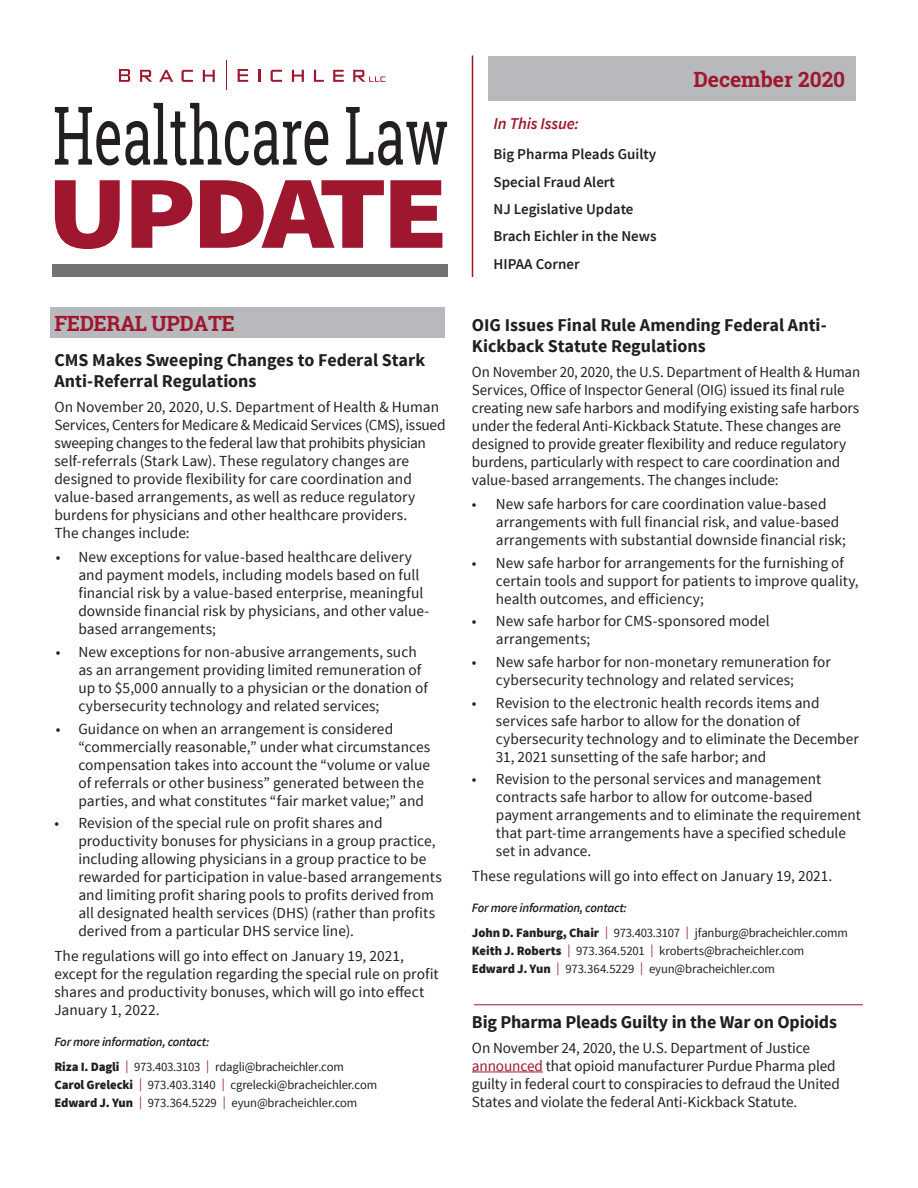
<style>
.page{position:relative;width:918px;height:1188px;background:#fff}
.page>*{position:absolute;margin:0;border:0;box-sizing:border-box;transform-origin:0 0}
.Head_Wine_17_19_Un{font:700 21px "Roboto Slab";letter-spacing:-.02em;color:#9f172e}
.Masthead_Date{font:700 21px "Roboto Slab";color:#9f172e}
.FOR_MORE_INFORMATI{font:700 18px/21px "Source Sans Pro";color:#231f20}
.Subhead_NO_Rule_Ab{font:700 18px/21px "Source Sans Pro";color:#231f20}
.Back_Page_Contacts{font:700 18px "Source Sans Pro";letter-spacing:-.01em;color:#231f20}
.Masthead_In_This_I{font:italic 600 16.5px "Source Sans Pro";letter-spacing:-.01em;color:#9f172e}
.hyperlink{font:15.3px/18px "Source Sans Pro";color:#231f20}
.Back_Page_Contacts-2{font:15.3px/18px "Source Sans Pro";color:#231f20}
.Masthead_In_This_i{font:600 15px "Source Sans Pro";color:#231f20}
.Back_Page_Contacts-3{font:12.75px "Source Sans Pro";letter-spacing:-.01em;color:#231f20}
.hyperlink-2{font:12.75px "Source Sans Pro";letter-spacing:-.015em;color:#231f20}
.FOR_MORE_INFORMATI-2{font:italic 600 12.75px "Source Sans Pro";letter-spacing:-.02em;color:#231f20}
.FOR_MORE_INFORMATI-3{font:12.75px "Source Sans Pro";letter-spacing:-.02em;color:#231f20}
.s1{font-weight:900}
.s2{color:#9f172e}
</style>
<div class="page">
<div style="left:51px;top:307px;width:394px;height:30px;background:#b8b9bc"></div>
<hr style="left:472px;top:1072px;width:71px;height:1px;background:#9f172e">
<div style="left:488px;top:56px;width:368px;height:45px;background:#b8b9bc"></div>
<svg style="left:55px;top:103px;width:273px;height:62px"></svg>
<svg style="left:346px;top:107px;width:101px;height:58px"></svg>
<svg style="left:55px;top:180px;width:65px;height:69px"></svg>
<svg style="left:132px;top:180px;width:60px;height:68px"></svg>
<svg style="left:200px;top:180px;width:184px;height:68px"></svg>
<svg style="left:390px;top:180px;width:52px;height:68px"></svg>
<svg style="left:119px;top:69px;width:11px;height:13px"></svg>
<svg style="left:140px;top:70px;width:12px;height:12px"></svg>
<svg style="left:159px;top:70px;width:14px;height:12px"></svg>
<svg style="left:203px;top:70px;width:12px;height:12px"></svg>
<svg style="left:258px;top:70px;width:3px;height:12px"></svg>
<svg style="left:292px;top:70px;width:12px;height:12px"></svg>
<svg style="left:314px;top:70px;width:10px;height:12px"></svg>
<svg style="left:333px;top:70px;width:11px;height:12px"></svg>
<svg style="left:181px;top:70px;width:12px;height:12px"></svg>
<svg style="left:271px;top:70px;width:11px;height:12px"></svg>
<svg style="left:238px;top:69px;width:10px;height:13px"></svg>
<svg style="left:226px;top:61px;width:1px;height:29px"></svg>
<svg style="left:353px;top:70px;width:32px;height:12px"></svg>
<div style="left:52px;top:264px;width:396px;height:12px;background:#717275"></div>
<hr style="left:472px;top:56px;width:1px;height:221px;background:#9f172e">
<hr style="left:474px;top:1004px;width:389px;height:1px;background:#9f172e">
<p class="Head_Wine_17_19_Un" style="left:54px;top:309px;width:182px">FEDERAL UPDATE</p>
<p class="Subhead_NO_Rule_Ab" style="left:54px;top:350px;width:372px">CMS Makes Sweeping Changes to Federal Stark<br>Anti-Referral Regulations</p>
<p class="hyperlink" style="left:54px;top:398px;width:393px">On November 20, 2020, U.S. Department of Health &amp; Human Services, Centers for Medicare &amp; Medicaid Services (CMS), issued sweeping changes to the federal law that prohibits physician self-referrals (Stark Law). These regulatory changes are designed to provide flexibility for care coordination and value-based arrangements, as well as reduce regulatory burdens for physicians and other healthcare providers.<br>The changes include:</p>
<p class="hyperlink" style="left:78px;top:549px;width:352px;text-indent:-22px">• New exceptions for value-based healthcare delivery and payment models, including models based on full financial risk by a value-based enterprise, meaningful downside financial risk by physicians, and other value&shy;based arrangements;</p>
<p class="hyperlink" style="left:78px;top:643px;width:351px;text-indent:-22px">• New exceptions for non-abusive arrangements, such as an arrangement providing limited remuneration of up to $5,000 annually to a physician or the donation of cybersecurity technology and related services;</p>
<p class="hyperlink" style="left:78px;top:720px;width:353px;text-indent:-22px">• Guidance on when an arrangement is considered “commercially reasonable,” under what circumstances compensation takes into account the “volume or value of referrals or other business” generated between the parties, and what constitutes “fair market value;” and</p>
<p class="hyperlink" style="left:78px;top:814px;width:365px;text-indent:-24px">• Revision of the special rule on profit shares and productivity bonuses for physicians in a group practice, including allowing physicians in a group practice to be rewarded for participation in value-based arrangements and limiting profit sharing pools to profits derived from all designated health services (DHS) (rather than profits derived from a particular DHS service line).</p>
<p class="hyperlink" style="left:54px;top:947px;width:386px">The regulations will go into effect on January 19, 2021, except for the regulation regarding the special rule on profit shares and productivity bonuses, which will go into effect January 1, 2022.</p>
<p class="FOR_MORE_INFORMATI-2" style="left:54px;top:1034px;width:156px">For more information, contact:</p>
<p class="FOR_MORE_INFORMATI-3" style="left:54px;top:1058px;width:291px"><span class="s1">Riza I. Dagli</span> <span class="s2">|</span> 973.403.3103 <span class="s2">|</span> rdagli@bracheichler.com</p>
<p class="hyperlink-2" style="left:54px;top:1076px;width:324px"><span class="s1">Carol Grelecki</span> <span class="s2">|</span> 973.403.3140 <span class="s2">|</span> cgrelecki@bracheichler.com</p>
<p class="Back_Page_Contacts-3" style="left:54px;top:1094px;width:304px"><span class="s1">Edward J. Yun</span> <span class="s2">|</span> 973.364.5229 <span class="s2">|</span> eyun@bracheichler.com</p>
<p class="Masthead_In_This_I" style="left:494px;top:114px;width:87px">In This Issue:</p>
<p class="Masthead_In_This_i" style="left:494px;top:145px;width:164px">Big Pharma Pleads Guilty</p>
<p class="Masthead_In_This_i" style="left:494px;top:172px;width:123px">Special Fraud Alert</p>
<p class="Masthead_In_This_i" style="left:494px;top:200px;width:142px">NJ Legislative Update</p>
<p class="Masthead_In_This_i" style="left:494px;top:227px;width:165px">Brach Eichler in the News</p>
<p class="Masthead_In_This_i" style="left:494px;top:254px;width:88px">HIPAA Corner</p>
<p class="Masthead_Date" style="left:693px;top:65px;width:153px">December 2020</p>
<p class="FOR_MORE_INFORMATI" style="left:472px;top:315px;width:356px">OIG Issues Final Rule Amending Federal Anti-<br>Kickback Statute Regulations</p>
<p class="Back_Page_Contacts-2" style="left:472px;top:363px;width:390px">On November 20, 2020, the U.S. Department of Health &amp; Human Services, Office of Inspector General (OIG) issued its final rule creating new safe harbors and modifying existing safe harbors under the federal Anti-Kickback Statute. These changes are designed to provide greater flexibility and reduce regulatory burdens, particularly with respect to care coordination and value-based arrangements. The changes include:</p>
<p class="Back_Page_Contacts-2" style="left:496px;top:495px;width:351px;text-indent:-24px">• New safe harbors for care coordination value-based arrangements with full financial risk, and value-based arrangements with substantial downside financial risk;</p>
<p class="Back_Page_Contacts-2" style="left:496px;top:554px;width:364px;text-indent:-24px">• New safe harbor for arrangements for the furnishing of certain tools and support for patients to improve quality, health outcomes, and efficiency;</p>
<p class="Back_Page_Contacts-2" style="left:496px;top:613px;width:275px;text-indent:-24px">• New safe harbor for CMS-sponsored model arrangements;</p>
<p class="Back_Page_Contacts-2" style="left:496px;top:653px;width:336px;text-indent:-24px">• New safe harbor for non-monetary remuneration for cybersecurity technology and related services;</p>
<p class="Back_Page_Contacts-2" style="left:496px;top:694px;width:364px;text-indent:-24px">• Revision to the electronic health records items and services safe harbor to allow for the donation of cybersecurity technology and to eliminate the December 31, 2021 sunsetting of the safe harbor; and</p>
<p class="Back_Page_Contacts-2" style="left:496px;top:770px;width:366px;text-indent:-24px">• Revision to the personal services and management contracts safe harbor to allow for outcome-based payment arrangements and to eliminate the requirement that part-time arrangements have a specified schedule set in advance.</p>
<p class="Back_Page_Contacts-2" style="left:472px;top:867px;width:362px">These regulations will go into effect on January 19, 2021.</p>
<p class="FOR_MORE_INFORMATI-2" style="left:472px;top:900px;width:156px">For more information, contact:</p>
<p class="hyperlink-2" style="left:472px;top:924px;width:377px"><span class="s1">John D. Fanburg, Chair</span> <span class="s2">|</span> 973.403.3107 <span class="s2">|</span> jfanburg@bracheichler.comm</p>
<p class="Back_Page_Contacts-3" style="left:472px;top:942px;width:334px"><span class="s1">Keith J. Roberts</span> <span class="s2">|</span> 973.364.5201 <span class="s2">|</span> kroberts@bracheichler.com</p>
<p class="Back_Page_Contacts-3" style="left:472px;top:960px;width:304px"><span class="s1">Edward J. Yun</span> <span class="s2">|</span> 973.364.5229 <span class="s2">|</span> eyun@bracheichler.com</p>
<p class="Back_Page_Contacts" style="left:472px;top:1011px;width:367px">Big Pharma Pleads Guilty in the War on Opioids</p>
<p class="Back_Page_Contacts-2" style="left:472px;top:1039px;width:369px">On November 24, 2020, the U.S. Department of Justice <span class="s2">announced</span> that opioid manufacturer Purdue Pharma pled guilty in federal court to conspiracies to defraud the United States and violate the federal Anti-Kickback Statute.</p>
</div>
